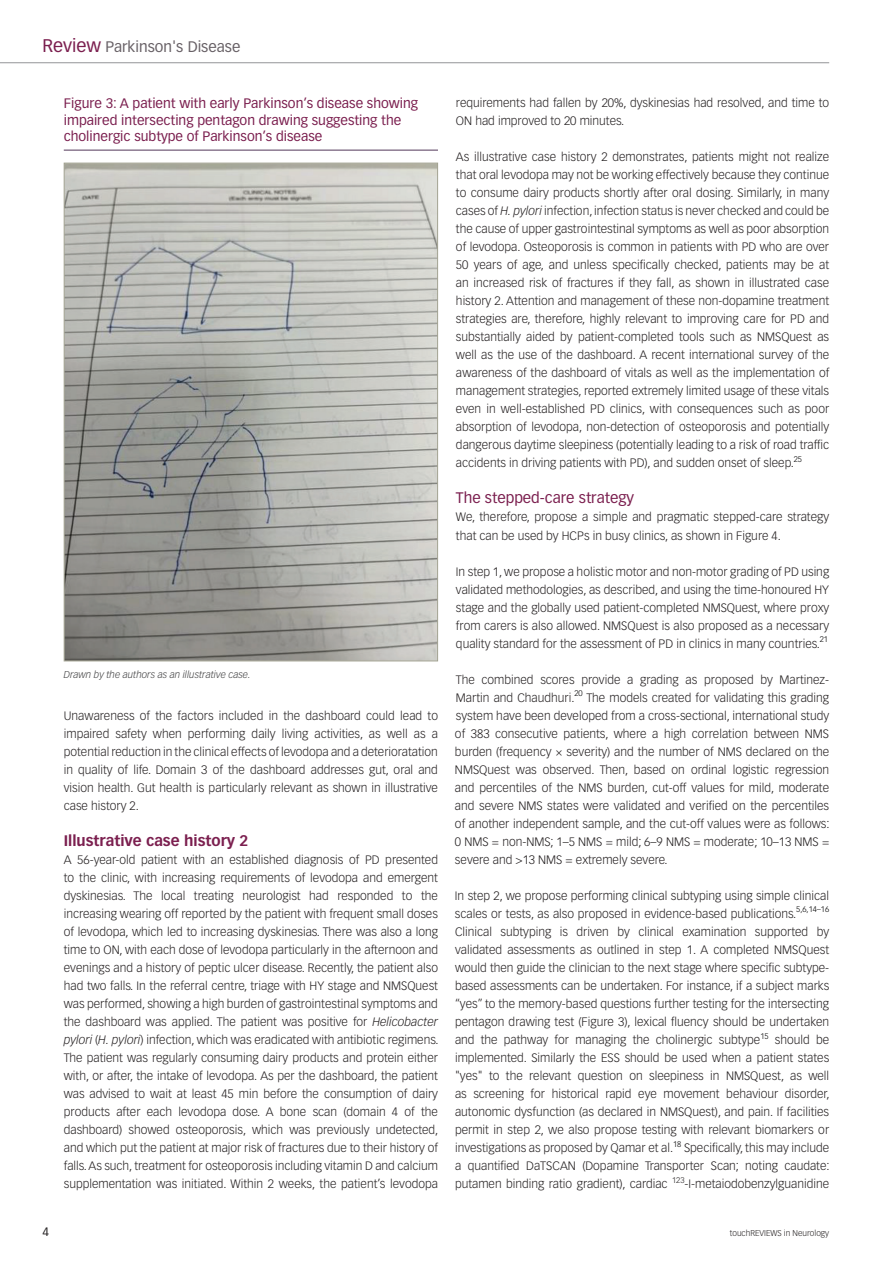
<style>
.page{position:relative;width:893px;height:1263px;background:#fff}
.page>*{position:absolute;margin:0;border:0;box-sizing:border-box;transform-origin:0 0}
.t1{font:15px "Vectora LT Std";color:#686166}
.t2{font:700 15px "Vectora LT Std";color:#7b1f4f}
.t3{font:15px "Vectora LT Std";color:#7b1f4f}
.t4{font:13.5px/16.5px "Vectora LT Std";color:#7b1f4f}
.t5{font:300 12px/18px "Vectora LT Std";color:#231f20;text-align:justify}
.t6{font:12px "Vectora LT Std";color:#231f20}
.t7{font:italic 300 9.75px "Vectora LT Std";color:#3e3e3f}
.t8{font:300 8.25px "Vectora LT Std";color:#231f20}
.s1{font-size:18px;color:#7b1f4f}
.s2{font-style:italic}
</style>
<div class="page">
<hr style="left:0;top:62px;width:829px;height:1px;background:#939598">
<hr style="left:64px;top:150px;width:374px;height:1px;background:#533759">
<img style="left:66px;top:165px;width:370px;height:494px">
<p class="t1" style="left:43px;top:38px;width:199px"><span class="s1">Review</span> Parkinson's Disease</p>
<p class="t4" style="left:64px;top:95px;width:356px">Figure 3: A patient with early Parkinson’s disease showing impaired intersecting pentagon drawing suggesting the cholinergic subtype of Parkinson’s disease</p>
<p class="t6" style="left:43px;top:1224px;width:8px">4</p>
<p class="t7" style="left:64px;top:668px;width:188px">Drawn by the authors as an illustrative case.</p>
<p class="t5" style="left:64px;top:707px;width:376px">Unawareness of the factors included in the dashboard could lead to impaired safety when performing daily living activities, as well as a potential reduction in the clinical effects of levodopa and a deterioratation in quality of life. Domain 3 of the dashboard addresses gut, oral and vision health. Gut health is particularly relevant as shown in illustrative case history 2.</p>
<p class="t2" style="left:64px;top:832px;width:186px">Illustrative case history 2</p>
<p class="t5" style="left:64px;top:851px;width:376px">A 56-year-old patient with an established diagnosis of PD presented to the clinic, with increasing requirements of levodopa and emergent dyskinesias. The local treating neurologist had responded to the increasing wearing off reported by the patient with frequent small doses of levodopa, which led to increasing dyskinesias. There was also a long time to ON, with each dose of levodopa particularly in the afternoon and evenings and a history of peptic ulcer disease. Recently, the patient also had two falls. In the referral centre, triage with HY stage and NMSQuest was performed, showing a high burden of gastrointestinal symptoms and the dashboard was applied. The patient was positive for <span class="s2">Helicobacter pylori</span> (<span class="s2">H. pylori</span>) infection, which was eradicated with antibiotic regimens.<br>The patient was regularly consuming dairy products and protein either with, or after, the intake of levodopa. As per the dashboard, the patient was advised to wait at least 45 min before the consumption of dairy products after each levodopa dose. A bone scan (domain 4 of the dashboard) showed osteoporosis, which was previously undetected, and which put the patient at major risk of fractures due to their history of falls. As such, treatment for osteoporosis including vitamin D and calcium supplementation was initiated. Within 2 weeks, the patient’s levodopa</p>
<p class="t5" style="left:456px;top:94px;width:375px">requirements had fallen by 20%, dyskinesias had resolved, and time to<br>ON had improved to 20 minutes.</p>
<p class="t5" style="left:456px;top:148px;width:375px">As illustrative case history 2 demonstrates, patients might not realize that oral levodopa may not be working effectively because they continue to consume dairy products shortly after oral dosing. Similarly, in many cases of <span class="s2">H. pylori</span> infection, infection status is never checked and could be the cause of upper gastrointestinal symptoms as well as poor absorption of levodopa. Osteoporosis is common in patients with PD who are over 50 years of age, and unless specifically checked, patients may be at an increased risk of fractures if they fall, as shown in illustrated case history 2. Attention and management of these non-dopamine treatment strategies are, therefore, highly relevant to improving care for PD and substantially aided by patient-completed tools such as NMSQuest as well as the use of the dashboard. A recent international survey of the awareness of the dashboard of vitals as well as the implementation of management strategies, reported extremely limited usage of these vitals even in well-established PD clinics, with consequences such as poor absorption of levodopa, non-detection of osteoporosis and potentially dangerous daytime sleepiness (potentially leading to a risk of road traffic accidents in driving patients with PD), and sudden onset of sleep.<sup>25</sup></p>
<p class="t3" style="left:456px;top:489px;width:179px">The stepped-care strategy</p>
<p class="t5" style="left:456px;top:508px;width:375px">We, therefore, propose a simple and pragmatic stepped-care strategy that can be used by HCPs in busy clinics, as shown in Figure 4.</p>
<p class="t5" style="left:456px;top:562px;width:375px">In step 1, we propose a holistic motor and non-motor grading of PD using validated methodologies, as described, and using the time-honoured HY stage and the globally used patient-completed NMSQuest, where proxy from carers is also allowed. NMSQuest is also proposed as a necessary quality standard for the assessment of PD in clinics in many countries.<sup>21</sup></p>
<p class="t5" style="left:455px;top:670px;width:376px">The combined scores provide a grading as proposed by Martinez-Martin and Chaudhuri.<sup>20</sup> The models created for validating this grading system have been developed from a cross-sectional, international study of 383 consecutive patients, where a high correlation between NMS burden (frequency × severity) and the number of NMS declared on the NMSQuest was observed. Then, based on ordinal logistic regression and percentiles of the NMS burden, cut-off values for mild, moderate and severe NMS states were validated and verified on the percentiles of another independent sample, and the cut-off values were as follows:<br>0 NMS = non-NMS; 1–5 NMS = mild; 6–9 NMS = moderate; 10–13 NMS = severe and &gt;13 NMS = extremely severe.</p>
<p class="t5" style="left:455px;top:887px;width:376px">In step 2, we propose performing clinical subtyping using simple clinical scales or tests, as also proposed in evidence-based publications.<sup>5,6,14–16<br></sup>Clinical subtyping is driven by clinical examination supported by validated assessments as outlined in step 1. A completed NMSQuest would then guide the clinician to the next stage where specific subtype&shy;based assessments can be undertaken. For instance, if a subject marks “yes” to the memory-based questions further testing for the intersecting pentagon drawing test (Figure 3), lexical fluency should be undertaken and the pathway for managing the cholinergic subtype<sup>15</sup> should be implemented. Similarly the ESS should be used when a patient states "yes" to the relevant question on sleepiness in NMSQuest, as well as screening for historical rapid eye movement behaviour disorder, autonomic dysfunction (as declared in NMSQuest), and pain. If facilities permit in step 2, we also propose testing with relevant biomarkers or investigations as proposed by Qamar et al.<sup>18</sup> Specifically, this may include a quantified DaTSCAN (Dopamine Transporter Scan; noting caudate: putamen binding ratio gradient), cardiac <sup>123</sup>-I-metaiodobenzylguanidine</p>
<p class="t8" style="left:730px;top:1228px;width:101px">touchREVIEWS in Neurology</p>
</div>
